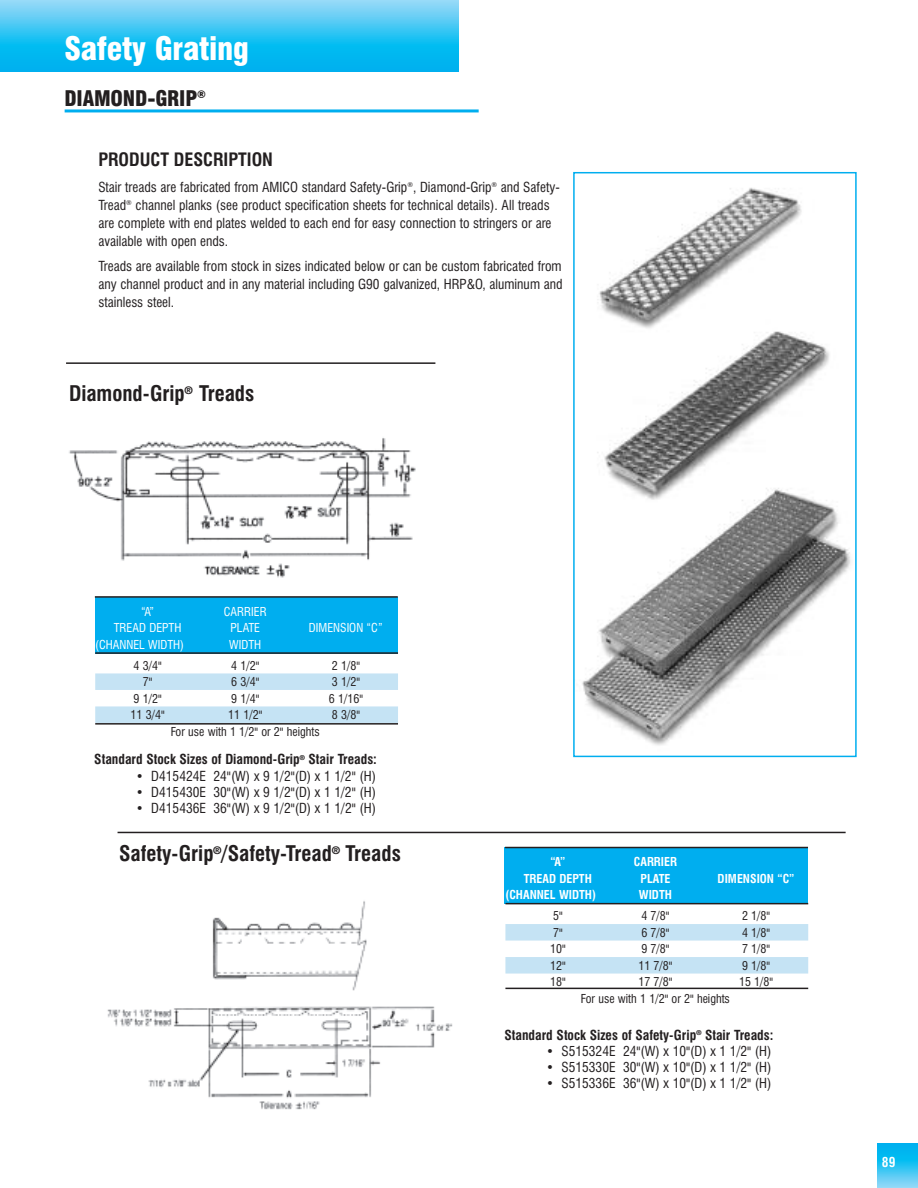
<style>
.page{position:relative;width:918px;height:1188px;background:#fff}
.page>*{position:absolute;margin:0;border:0;box-sizing:border-box;transform-origin:0 0}
.t1{font:900 condensed 31.5px "Swiss 721 BT";letter-spacing:-.01em;color:#fff}
.t2{font:700 condensed 21px "Swiss 721 BT";color:#231f20}
.t3{font:900 condensed 21px "Swiss 721 BT";letter-spacing:-.01em;color:#231f20}
.t4{font:700 condensed 18px "Swiss 721 BT";color:#231f20}
.t5{font:condensed 13.5px/18px "Swiss 721 BT";color:#231f20}
.t6{font:700 condensed 13.5px "Swiss 721 BT";color:#231f20}
.t7{font:700 condensed 13.5px "Swiss 721 BT";color:#fff}
.t8{font:condensed 12px "Swiss 721 BT";color:#231f20}
.t9{font:condensed 12px "Swiss 721 BT";color:#fff}
.t10{font:700 condensed 12px "Swiss 721 BT";color:#fff}
</style>
<div class="page">
<svg style="left:877px;top:1143px;width:41px;height:45px;background:#31c2f2"></svg>
<svg style="left:0;top:0;width:459px;height:72px;background:#33c3f2"></svg>
<div style="left:95px;top:597px;width:303px;height:56px;background:#00aeef"></div>
<div style="left:504px;top:847px;width:304px;height:57px;background:#00aeef"></div>
<hr style="left:66px;top:362px;width:369px;height:2px;background:#231f20">
<img style="left:69px;top:438px;width:347px;height:140px">
<img style="left:107px;top:901px;width:346px;height:209px">
<img style="left:582px;top:188px;width:269px;height:558px">
<div style="left:573px;top:172px;width:284px;height:585px;border:2px solid #00aeef"></div>
<hr style="left:118px;top:832px;width:728px;height:1px;background:#231f20">
<hr style="left:95px;top:652px;width:303px;height:2px;background:#231f20">
<div style="left:95px;top:673px;width:303px;height:17px;background:#c5e3f4"></div>
<div style="left:95px;top:706px;width:303px;height:17px;background:#c5e3f4"></div>
<hr style="left:95px;top:723px;width:303px;height:2px;background:#231f20">
<hr style="left:95px;top:596px;width:303px;height:2px;background:#231f20">
<hr style="left:505px;top:903px;width:303px;height:1px;background:#231f20">
<div style="left:505px;top:924px;width:303px;height:17px;background:#c5e3f4"></div>
<div style="left:505px;top:957px;width:303px;height:17px;background:#c5e3f4"></div>
<hr style="left:505px;top:988px;width:303px;height:1px;background:#231f20">
<hr style="left:505px;top:847px;width:303px;height:1px;background:#231f20">
<hr style="left:65px;top:109px;width:414px;height:3px;background:#00aeef">
<h1 class="t1" style="left:65px;top:36px;width:186px">Safety Grating</h1>
<h2 class="t3" style="left:65px;top:90px;width:143px">DIAMOND-GRIP<sup>®</sup></h2>
<h3 class="t4" style="left:98px;top:152px;width:176px">PRODUCT DESCRIPTION</h3>
<p class="t5" style="left:98px;top:179px;width:463px">Stair treads are fabricated from AMICO standard Safety-Grip<sup>®</sup>, Diamond-Grip<sup>®</sup> and Safety-Tread<sup>®</sup> channel planks (see product specification sheets for technical details). All treads are complete with end plates welded to each end for easy connection to stringers or are available with open ends.</p>
<p class="t5" style="left:98px;top:259px;width:466px;text-align:justify">Treads are available from stock in sizes indicated below or can be custom fabricated from any channel product and in any material including G90 galvanized, HRP&amp;O, aluminum and stainless steel.</p>
<h2 class="t2" style="left:69px;top:386px;width:187px">Diamond-Grip<sup>®</sup> Treads</h2>
<p class="t9" style="left:141px;top:607px;width:15px">“A”</p>
<p class="t9" style="left:224px;top:607px;width:44px">CARRIER</p>
<p class="t9" style="left:114px;top:623px;width:69px">TREAD DEPTH</p>
<p class="t9" style="left:230px;top:623px;width:31px">PLATE</p>
<p class="t9" style="left:309px;top:623px;width:75px">DIMENSION “C”</p>
<p class="t9" style="left:95px;top:640px;width:90px">(CHANNEL WIDTH)</p>
<p class="t9" style="left:229px;top:640px;width:33px">WIDTH</p>
<p class="t8" style="left:134px;top:661px;width:30px">4 3/4"</p>
<p class="t8" style="left:231px;top:661px;width:30px">4 1/2"</p>
<p class="t8" style="left:332px;top:661px;width:30px">2 1/8"</p>
<p class="t8" style="left:143px;top:677px;width:11px">7"</p>
<p class="t8" style="left:231px;top:677px;width:30px">6 3/4"</p>
<p class="t8" style="left:332px;top:677px;width:30px">3 1/2"</p>
<p class="t8" style="left:134px;top:694px;width:30px">9 1/2"</p>
<p class="t8" style="left:231px;top:694px;width:30px">9 1/4"</p>
<p class="t8" style="left:329px;top:694px;width:36px">6 1/16"</p>
<p class="t8" style="left:131px;top:710px;width:36px">11 3/4"</p>
<p class="t8" style="left:228px;top:710px;width:36px">11 1/2"</p>
<p class="t8" style="left:332px;top:710px;width:30px">8 3/8"</p>
<p class="t8" style="left:171px;top:727px;width:151px">For use with 1 1/2" or 2" heights</p>
<p class="t6" style="left:94px;top:754px;width:284px">Standard Stock Sizes of Diamond-Grip<sup>®</sup> Stair Treads:</p>
<p class="t5" style="left:136px;top:768px;width:242px">• D415424E 24"(W) x 9 1/2"(D) x 1 1/2" (H)</p>
<p class="t5" style="left:136px;top:784px;width:242px">• D415430E 30"(W) x 9 1/2"(D) x 1 1/2" (H)</p>
<p class="t5" style="left:136px;top:800px;width:242px">• D415436E 36"(W) x 9 1/2"(D) x 1 1/2" (H)</p>
<h2 class="t2" style="left:119px;top:845px;width:283px">Safety-Grip<sup>®</sup>/Safety-Tread<sup>®</sup> Treads</h2>
<p class="t10" style="left:550px;top:857px;width:17px">“A”</p>
<p class="t10" style="left:634px;top:857px;width:45px">CARRIER</p>
<p class="t10" style="left:524px;top:874px;width:70px">TREAD DEPTH</p>
<p class="t10" style="left:640px;top:874px;width:32px">PLATE</p>
<p class="t10" style="left:718px;top:874px;width:78px">DIMENSION “C”</p>
<p class="t10" style="left:505px;top:890px;width:92px">(CHANNEL WIDTH)</p>
<p class="t10" style="left:639px;top:890px;width:35px">WIDTH</p>
<p class="t8" style="left:553px;top:911px;width:11px">5"</p>
<p class="t8" style="left:641px;top:911px;width:30px">4 7/8"</p>
<p class="t8" style="left:742px;top:911px;width:30px">2 1/8"</p>
<p class="t8" style="left:553px;top:928px;width:11px">7"</p>
<p class="t8" style="left:641px;top:928px;width:30px">6 7/8"</p>
<p class="t8" style="left:742px;top:928px;width:30px">4 1/8"</p>
<p class="t8" style="left:550px;top:944px;width:17px">10"</p>
<p class="t8" style="left:641px;top:944px;width:30px">9 7/8"</p>
<p class="t8" style="left:742px;top:944px;width:30px">7 1/8"</p>
<p class="t8" style="left:550px;top:961px;width:17px">12"</p>
<p class="t8" style="left:638px;top:961px;width:36px">11 7/8"</p>
<p class="t8" style="left:742px;top:961px;width:30px">9 1/8"</p>
<p class="t8" style="left:550px;top:977px;width:17px">18"</p>
<p class="t8" style="left:638px;top:977px;width:36px">17 7/8"</p>
<p class="t8" style="left:739px;top:977px;width:36px">15 1/8"</p>
<p class="t8" style="left:581px;top:994px;width:151px">For use with 1 1/2" or 2" heights</p>
<p class="t6" style="left:504px;top:1029px;width:270px">Standard Stock Sizes of Safety-Grip<sup>®</sup> Stair Treads:</p>
<p class="t5" style="left:546px;top:1043px;width:227px">• S515324E 24"(W) x 10"(D) x 1 1/2" (H)</p>
<p class="t5" style="left:546px;top:1059px;width:227px">• S515330E 30"(W) x 10"(D) x 1 1/2" (H)</p>
<p class="t5" style="left:546px;top:1076px;width:227px">• S515336E 36"(W) x 10"(D) x 1 1/2" (H)</p>
<p class="t7" style="left:882px;top:1157px;width:15px">89</p>
</div>
